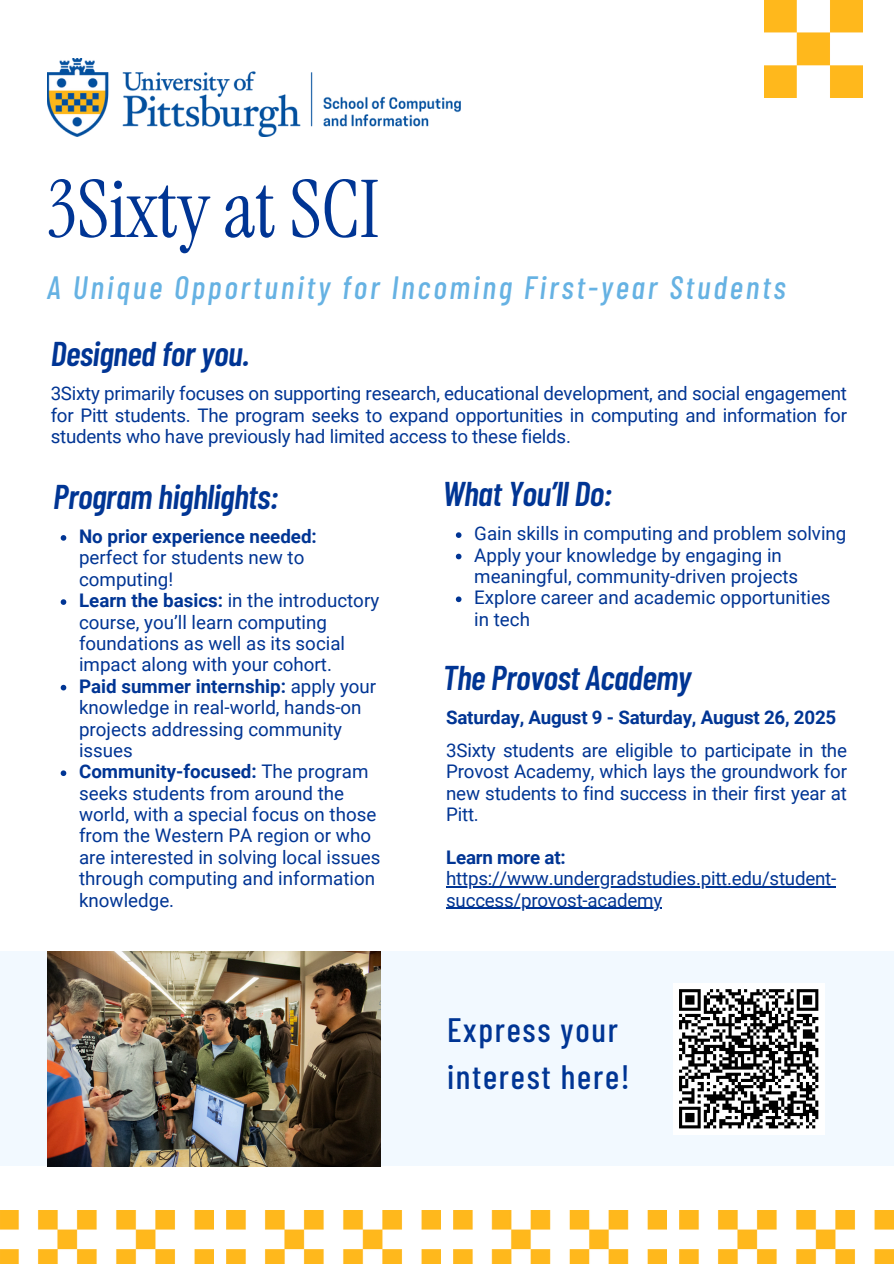
<style>
.page{position:relative;width:894px;height:1264px;background:#fff}
.page>*{position:absolute;margin:0;border:0;box-sizing:border-box;transform-origin:0 0}
.t1{font:79.35px "Instrument Serif";color:#003594}
.t2{font:italic 600 34.35px "Barlow Condensed";letter-spacing:-.01em;color:#003594}
.t3{font:500 33.75px/47.2px "Barlow Condensed";letter-spacing:.05em;color:#003594}
.t4{font:italic 500 32.25px "Barlow Condensed";letter-spacing:.09em;color:#66b2e3}
.t5{font:18.75px/21.5px "Roboto";color:#003594}
.t6{font:700 18.75px "Roboto";letter-spacing:-.01em;color:#003594}
.s1{font-weight:700}
</style>
<div class="page">
<img style="left:47px;top:58px;width:414px;height:79px">
<img style="left:0;top:1210px;width:213px;height:53px">
<img style="left:227px;top:1210px;width:213px;height:53px">
<img style="left:453px;top:1210px;width:213px;height:53px">
<img style="left:679px;top:1210px;width:214px;height:53px">
<img style="left:764px;top:0;width:98px;height:98px">
<div style="left:0;top:951px;width:893px;height:215px;background:#f2f9ff"></div>
<img style="left:47px;top:951px;width:333px;height:215px">
<div style="left:672px;top:982px;width:152px;height:152px;background:#fff"></div>
<svg style="left:679px;top:989px;width:140px;height:140px"></svg>
<svg style="left:61px;top:535px;width:5px;height:5px"></svg>
<svg style="left:61px;top:599px;width:5px;height:6px"></svg>
<svg style="left:61px;top:685px;width:5px;height:5px"></svg>
<svg style="left:61px;top:770px;width:5px;height:6px"></svg>
<svg style="left:455px;top:532px;width:6px;height:6px"></svg>
<svg style="left:455px;top:553px;width:6px;height:6px"></svg>
<svg style="left:455px;top:596px;width:6px;height:6px"></svg>
<hr style="left:446px;top:886px;width:389px;height:1px;background:#003594">
<hr style="left:446px;top:907px;width:216px;height:1px;background:#003594">
<p class="t1" style="left:47px;top:158px;width:333px">3Sixty at SCI</p>
<h1 class="t4" style="left:47px;top:267px;width:739px">A Unique Opportunity for Incoming First-year Students</h1>
<p class="t2" style="left:51px;top:331px;width:200px">Designed for you.</p>
<h2 class="t5" style="left:51px;top:383px;width:797px;text-align:justify">3Sixty primarily focuses on supporting research, educational development, and social engagement for Pitt students. The program seeks to expand opportunities in computing and information for students who have previously had limited access to these fields.</h2>
<h2 class="t2" style="left:53px;top:474px;width:227px">Program highlights:</h2>
<p class="t5" style="left:79px;top:526px;width:239px"><span class="s1">No prior experience needed: </span>perfect for students new to computing!</p>
<h2 class="t5" style="left:79px;top:590px;width:301px"><span class="s1">Learn the basics:</span> in the introductory course, you’ll learn computing foundations as well as its social impact along with your cohort.</h2>
<p class="t5" style="left:79px;top:675px;width:298px"><span class="s1">Paid summer internship:</span> apply your knowledge in real-world, hands-on projects addressing community issues</p>
<p class="t5" style="left:79px;top:761px;width:303px"><span class="s1">Community-focused:</span> The program seeks students from around the world, with a special focus on those from the Western PA region or who are interested in solving local issues through computing and information knowledge.</p>
<p class="t2" style="left:442px;top:471px;width:171px">What You’ll Do:</p>
<h2 class="t5" style="left:474px;top:523px;width:373px">Gain skills in computing and problem solving</h2>
<p class="t5" style="left:474px;top:544px;width:325px">Apply your knowledge by engaging in meaningful, community-driven projects</p>
<p class="t5" style="left:474px;top:587px;width:358px">Explore career and academic opportunities in tech</p>
<p class="t2" style="left:442px;top:655px;width:250px">The Provost Academy</p>
<h2 class="t6" style="left:446px;top:707px;width:391px">Saturday, August 9 - Saturday, August 26, 2025</h2>
<h2 class="t5" style="left:446px;top:739px;width:402px;text-align:justify">3Sixty students are eligible to participate in the Provost Academy, which lays the groundwork for new students to find success in their first year at Pitt.</h2>
<h3 class="t6" style="left:446px;top:846px;width:121px">Learn more at:</h3>
<p class="t5" style="left:446px;top:868px;width:391px">https://www.undergradstudies.pitt.edu/student-</p>
<p class="t5" style="left:446px;top:889px;width:217px">success/provost-academy</p>
<p class="t3" style="left:447px;top:1005px;width:184px">Express your interest here!</p>
</div>
